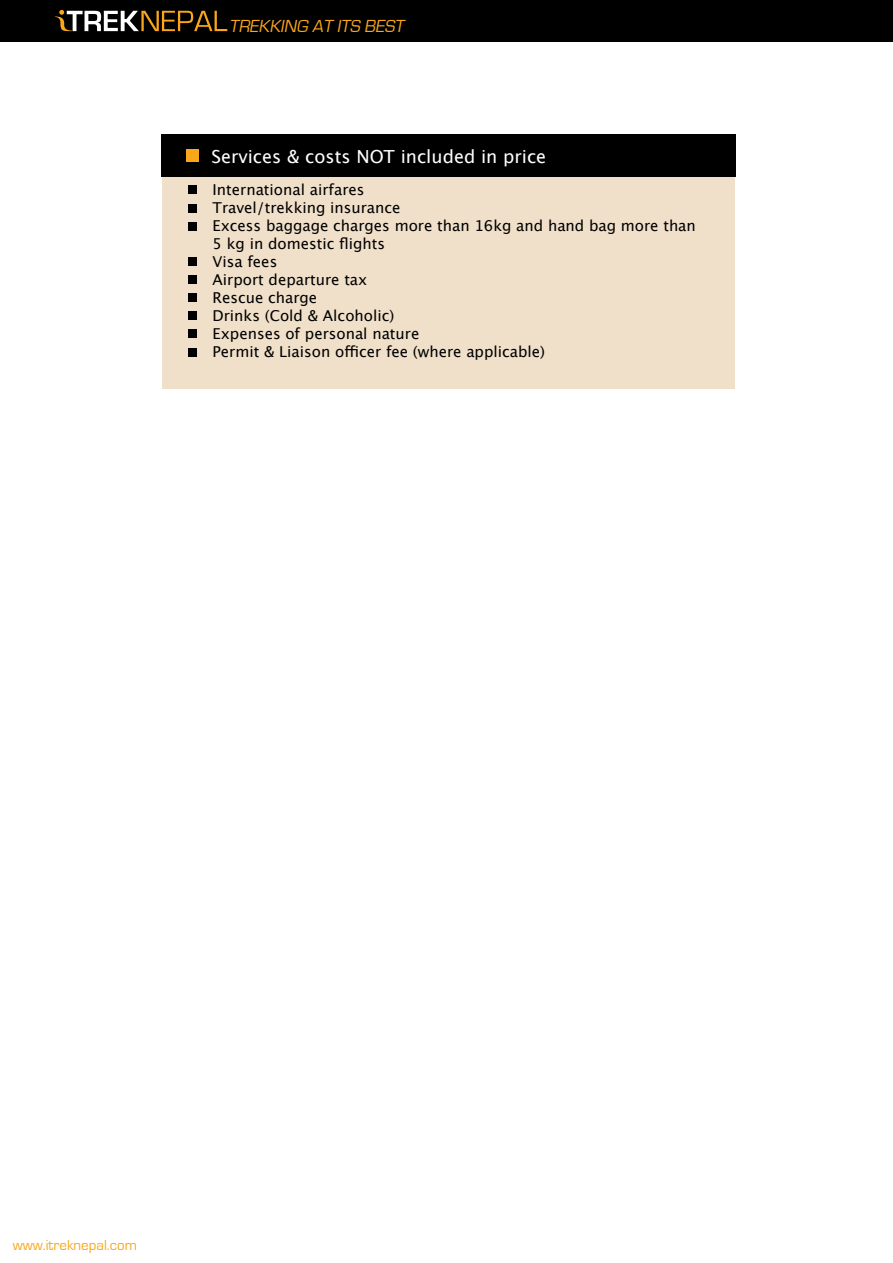
<style>
.page{position:relative;width:893px;height:1263px;background:#fff}
.page>*{position:absolute;margin:0;border:0;box-sizing:border-box;transform-origin:0 0}
.t1{font:18px "Lucida Grande";color:#fff}
.t2{font:italic 18px "Eurostile";color:#faa61a}
.t3{font:15px/18px "Lucida Grande";color:#000}
.t4{font:15px "Eurostile";color:#faa61a}
</style>
<div class="page">
<div style="left:0;top:0;width:893px;height:41px;background:#000"></div>
<svg style="left:55px;top:10px;width:172px;height:21px"></svg>
<div style="left:162px;top:135px;width:573px;height:253px;background:#f0e0ca"></div>
<div style="left:162px;top:134px;width:574px;height:42px;background:#000"></div>
<div style="left:186px;top:149px;width:13px;height:13px;background:#faa61a"></div>
<div style="left:189px;top:185px;width:8px;height:9px;background:#000"></div>
<div style="left:189px;top:204px;width:8px;height:9px;background:#000"></div>
<div style="left:189px;top:222px;width:8px;height:8px;background:#000"></div>
<div style="left:189px;top:257px;width:8px;height:9px;background:#000"></div>
<div style="left:189px;top:275px;width:8px;height:9px;background:#000"></div>
<div style="left:189px;top:293px;width:8px;height:9px;background:#000"></div>
<div style="left:189px;top:311px;width:8px;height:9px;background:#000"></div>
<div style="left:189px;top:330px;width:8px;height:8px;background:#000"></div>
<div style="left:189px;top:348px;width:8px;height:8px;background:#000"></div>
<p class="t2" style="left:229px;top:16px;width:180px">TREKKING AT ITS BEST</p>
<p class="t1" style="left:211px;top:146px;width:336px">Services &amp; costs NOT included in price</p>
<p class="t3" style="left:213px;top:181px;width:485px">International airfares<br>Travel/trekking insurance<br>Excess baggage charges more than 16kg and hand bag more than<br>5 kg in domestic flights<br>Visa fees<br>Airport departure tax<br>Rescue charge<br>Drinks (Cold &amp; Alcoholic)<br>Expenses of personal nature<br>Permit &amp; Liaison officer fee (where applicable)</p>
<p class="t4" style="left:13px;top:1236px;width:126px">www.itreknepal.com</p>
</div>
